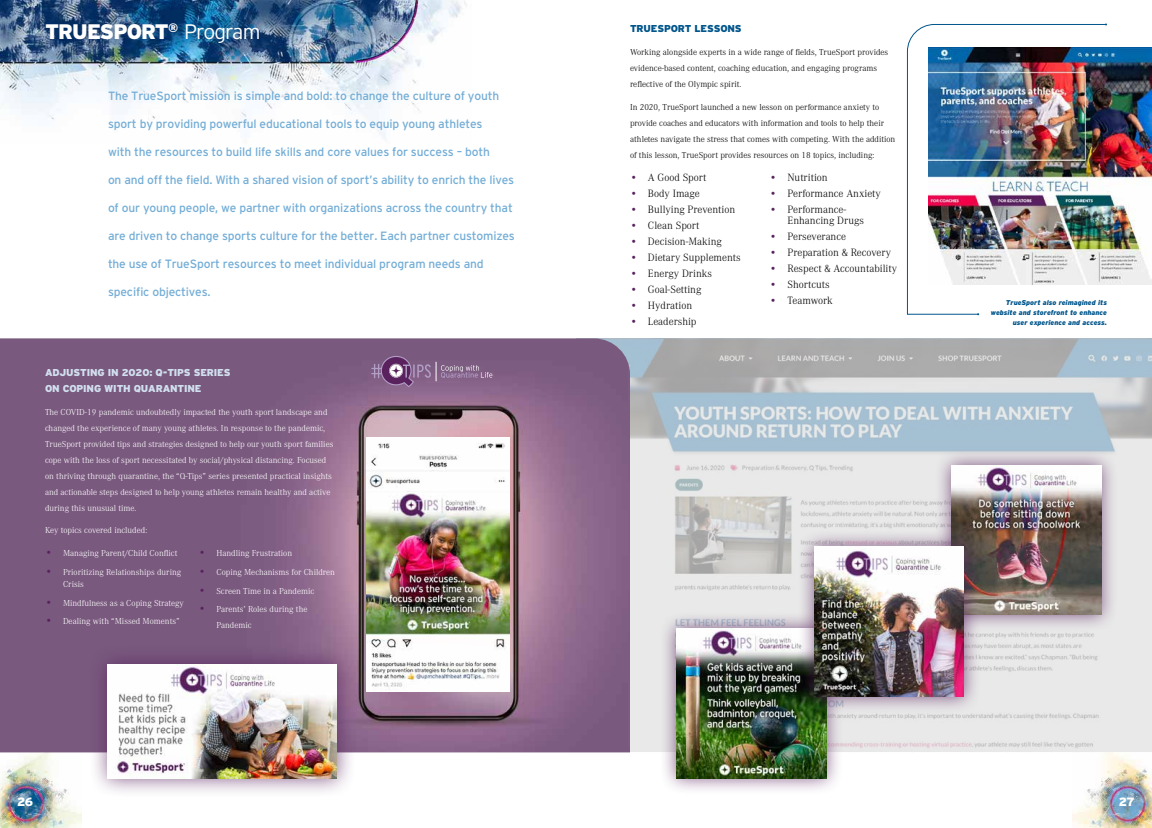
<style>
.page{position:relative;width:1152px;height:828px;background:#fff}
.page>*{position:absolute;margin:0;border:0;box-sizing:border-box;transform-origin:0 0}
.t1{font:900 21px "Interstate";letter-spacing:-.04em;color:#fff}
.t2{font:12px "Interstate";letter-spacing:-.015em;color:#73add6}
.t3{font:900 12px "Interstate";color:#fff}
.t4{font:300 11px/11.5px "Corporate A Pro";color:#000}
.t5{font:900 10px/16px "Interstate";letter-spacing:-.015em;color:#d1e0f0}
.t6{font:900 10px "Interstate";letter-spacing:-.015em;color:#00558b}
.t7{font:300 9px/16px "Corporate A Pro";color:#fff}
.t8{font:300 9px/16px "Corporate A Pro";color:#000}
.t9{font:italic 900 7px/10px "Interstate";color:#00558b;text-align:right}
.s1{font-weight:300}
.s2{font-weight:500;font-size:11px;color:#59225f}
.s3{font-size:11px;color:#59225f}
.s4{color:#59225f}
</style>
<div class="page">
<img style="left:1072px;top:752px;width:80px;height:76px">
<img style="left:0;top:752px;width:81px;height:76px">
<img style="left:0;top:0;width:467px;height:138px">
<img style="left:630px;top:338px;width:522px;height:414px">
<img style="left:0;top:338px;width:630px;height:414px">
<div style="left:89px;top:645px;width:267px;height:153px;background:#59225f;opacity:.75"></div>
<img style="left:108px;top:664px;width:228px;height:114px">
<div style="left:660px;top:612px;width:183px;height:183px;background:#59225f;opacity:.75"></div>
<img style="left:677px;top:629px;width:150px;height:149px">
<div style="left:934px;top:448px;width:184px;height:184px;background:#59225f;opacity:.75"></div>
<img style="left:951px;top:465px;width:150px;height:150px">
<img style="left:367px;top:437px;width:142px;height:255px">
<div style="left:797px;top:530px;width:184px;height:183px;background:#59225f;opacity:.75"></div>
<img style="left:814px;top:547px;width:150px;height:150px">
<svg style="left:371px;top:356px;width:121px;height:31px"></svg>
<img style="left:1106px;top:48px;width:46px;height:237px">
<img style="left:907px;top:24px;width:199px;height:291px">
<h1 class="t1" style="left:45px;top:19px;width:217px">TRUESPORT<sup>®</sup> <span class="s1">Program</span></h1>
<h2 class="t2" style="left:108px;top:88px;width:393px">The TrueSport mission is simple and bold: to change the culture of youth</h2>
<h2 class="t2" style="left:108px;top:116px;width:376px">sport by providing powerful educational tools to equip young athletes</h2>
<h2 class="t2" style="left:108px;top:144px;width:383px">with the resources to build life skills and core values for success – both</h2>
<h2 class="t2" style="left:108px;top:172px;width:408px">on and off the field. With a shared vision of sport’s ability to enrich the lives</h2>
<h2 class="t2" style="left:108px;top:200px;width:406px">of our young people, we partner with organizations across the country that</h2>
<h2 class="t2" style="left:108px;top:228px;width:408px">are driven to change sports culture for the better. Each partner customizes</h2>
<h2 class="t2" style="left:108px;top:256px;width:377px">the use of TrueSport resources to meet individual program needs and</h2>
<h2 class="t2" style="left:108px;top:284px;width:104px">specific objectives.</h2>
<p class="t5" style="left:45px;top:364px;width:187px">ADJUSTING IN 2020: Q-TIPS SERIES<br>ON COPING WITH QUARANTINE</p>
<p class="t7" style="left:45px;top:403px;width:290px">The COVID-19 pandemic undoubtedly impacted the youth sport landscape and changed the experience of many young athletes. In response to the pandemic, TrueSport provided tips and strategies designed to help our youth sport families cope with the loss of sport necessitated by social/physical distancing. Focused on thriving through quarantine, the “Q-Tips” series presented practical insights and actionable steps designed to help young athletes remain healthy and active during this unusual time.</p>
<p class="t7" style="left:45px;top:522px;width:104px">Key topics covered included:</p>
<p class="t7" style="left:45px;top:545px;width:134px"><span class="s2">•</span> Managing Parent/Child Conflict</p>
<p class="t7" style="left:63px;top:566px;width:120px;line-height:12px;text-indent:-18px"><span class="s3">•</span> Prioritizing Relationships during<br>Crisis</p>
<p class="t7" style="left:45px;top:594px;width:140px"><span class="s3">•</span> Mindfulness as a Coping Strategy</p>
<p class="t7" style="left:45px;top:613px;width:136px"><span class="s3">•</span> Dealing with “Missed Moments”</p>
<p class="t7" style="left:198px;top:545px;width:95px"><span class="s3">•</span> Handling Frustration</p>
<p class="t7" style="left:198px;top:564px;width:138px"><span class="s3">•</span> Coping Mechanisms for Children</p>
<p class="t7" style="left:198px;top:582px;width:117px"><span class="s3">•</span> Screen Time in a Pandemic</p>
<p class="t7" style="left:216px;top:601px;width:93px;text-indent:-18px"><span class="s3">•</span> Parents’ Roles during the<br>Pandemic</p>
<p class="t6" style="left:630px;top:23px;width:113px">TRUESPORT LESSONS</p>
<p class="t8" style="left:630px;top:44px;width:260px">Working alongside experts in a wide range of fields, TrueSport provides evidence-based content, coaching education, and engaging programs reflective of the Olympic spirit.</p>
<p class="t8" style="left:630px;top:98px;width:267px">In 2020, TrueSport launched a new lesson on performance anxiety to provide coaches and educators with information and tools to help their athletes navigate the stress that comes with competing. With the addition of this lesson, TrueSport provides resources on 18 topics, including:</p>
<p class="t4" style="left:630px;top:171px;width:78px"><span class="s4">•</span> A Good Sport</p>
<p class="t4" style="left:630px;top:187px;width:71px"><span class="s4">•</span> Body Image</p>
<p class="t4" style="left:630px;top:203px;width:107px"><span class="s4">•</span> Bullying Prevention</p>
<p class="t4" style="left:630px;top:219px;width:71px"><span class="s4">•</span> Clean Sport</p>
<p class="t4" style="left:630px;top:235px;width:93px"><span class="s4">•</span> Decision-Making</p>
<p class="t4" style="left:630px;top:251px;width:112px"><span class="s4">•</span> Dietary Supplements</p>
<p class="t4" style="left:630px;top:267px;width:84px"><span class="s4">•</span> Energy Drinks</p>
<p class="t4" style="left:630px;top:283px;width:73px"><span class="s4">•</span> Goal-Setting</p>
<p class="t4" style="left:630px;top:299px;width:64px"><span class="s4">•</span> Hydration</p>
<p class="t4" style="left:630px;top:315px;width:68px"><span class="s4">•</span> Leadership</p>
<p class="t4" style="left:770px;top:171px;width:60px"><span class="s4">•</span> Nutrition</p>
<p class="t4" style="left:770px;top:187px;width:113px"><span class="s4">•</span> Performance Anxiety</p>
<p class="t4" style="left:788px;top:203px;width:78px;text-indent:-18px"><span class="s4">•</span> Performance-<br>Enhancing Drugs</p>
<p class="t4" style="left:770px;top:230px;width:78px"><span class="s4">•</span> Perseverance</p>
<p class="t4" style="left:770px;top:246px;width:123px"><span class="s4">•</span> Preparation &amp; Recovery</p>
<p class="t4" style="left:770px;top:262px;width:129px"><span class="s4">•</span> Respect &amp; Accountability</p>
<p class="t4" style="left:770px;top:278px;width:62px"><span class="s4">•</span> Shortcuts</p>
<p class="t4" style="left:770px;top:294px;width:65px"><span class="s4">•</span> Teamwork</p>
<p class="t9" style="left:991px;top:298px;width:118px">TrueSport also reimagined its website and storefront to enhance user experience and access.</p>
<h2 class="t3" style="left:17px;top:795px;width:17px">26</h2>
<h2 class="t3" style="left:1119px;top:795px;width:17px">27</h2>
</div>
